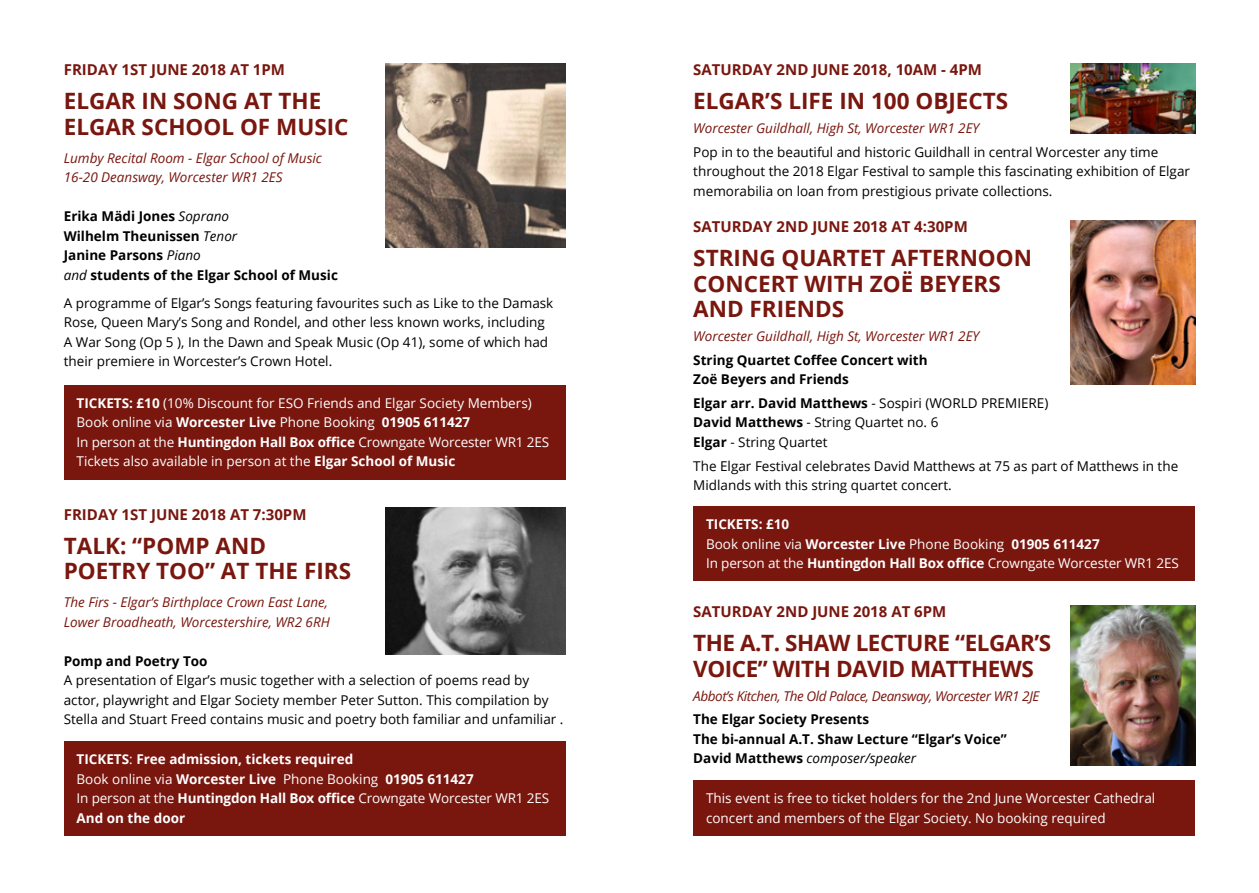
<style>
.page{position:relative;width:1259px;height:893px;background:#fff}
.page>*{position:absolute;margin:0;border:0;box-sizing:border-box;transform-origin:0 0}
.t1{font:700 22.5px/25.5px "Open Sans";color:#79170f}
.t2{font:700 22.5px/25.5px "Open Sans";letter-spacing:-.02em;color:#79170f}
.t3{font:700 15px "Open Sans";color:#79170f}
.t4{font:13.5px/19.5px "Open Sans";color:#000}
.t5{font:13.5px/19.5px "Open Sans";color:#fff}
.t6{font:700 13.5px/19.5px "Open Sans";color:#000}
.t7{font:italic 13.5px/19.5px "Open Sans";color:#79170f}
.t8{font:700 13.5px/19.5px "Open Sans";color:#fff}
.t9{font:italic 13.5px "Open Sans";letter-spacing:-.03em;color:#79170f}
.s1{font-weight:400;font-style:italic}
.s2{font-weight:700}
.s3{font-weight:400}
</style>
<div class="page">
<img style="left:386px;top:64px;width:180px;height:184px">
<img style="left:386px;top:507px;width:180px;height:148px">
<img style="left:1070px;top:221px;width:125px;height:164px">
<img style="left:1070px;top:64px;width:125px;height:70px">
<img style="left:1070px;top:606px;width:125px;height:159px">
<div style="left:64px;top:385px;width:502px;height:94px;background:#79170f"></div>
<div style="left:693px;top:506px;width:502px;height:75px;background:#79170f"></div>
<div style="left:693px;top:780px;width:502px;height:55px;background:#79170f"></div>
<div style="left:64px;top:741px;width:502px;height:94px;background:#79170f"></div>
<p class="t3" style="left:64px;top:59px;width:223px">FRIDAY 1ST JUNE 2018 AT 1PM</p>
<h1 class="t1" style="left:64px;top:88px;width:286px">ELGAR IN SONG AT THE<br>ELGAR SCHOOL OF MUSIC</h1>
<p class="t7" style="left:64px;top:148px;width:260px">Lumby Recital Room - Elgar School of Music<br>16-20 Deansway, Worcester WR1 2ES</p>
<p class="t6" style="left:64px;top:206px;width:276px">Erika Mädi Jones <span class="s1">Soprano<br></span>Wilhelm Theunissen <span class="s1">Tenor<br></span>Janine Parsons <span class="s1">Piano<br>and</span> students of the Elgar School of Music</p>
<p class="t4" style="left:64px;top:293px;width:491px">A programme of Elgar’s Songs featuring favourites such as Like to the Damask Rose, Queen Mary’s Song and Rondel, and other less known works, including A War Song (Op 5 ), In the Dawn and Speak Music (Op 41), some of which had their premiere in Worcester’s Crown Hotel.</p>
<p class="t5" style="left:77px;top:393px;width:474px"><span class="s2">TICKETS: £10</span> (10% Discount for ESO Friends and Elgar Society Members)<br>Book online via <span class="s2">Worcester Live</span> Phone Booking <span class="s2">01905 611427<br></span>In person at the <span class="s2">Huntingdon Hall Box office</span> Crowngate Worcester WR1 2ES Tickets also available in person at the <span class="s2">Elgar School of Music</span></p>
<p class="t3" style="left:64px;top:504px;width:244px">FRIDAY 1ST JUNE 2018 AT 7:30PM</p>
<h1 class="t1" style="left:64px;top:532px;width:289px">TALK: “POMP AND<br>POETRY TOO” AT THE FIRS</h1>
<p class="t7" style="left:64px;top:592px;width:268px">The Firs - Elgar’s Birthplace Crown East Lane,<br>Lower Broadheath, Worcestershire, WR2 6RH</p>
<p class="t6" style="left:64px;top:651px;width:145px">Pomp and Poetry Too</p>
<p class="t4" style="left:64px;top:670px;width:501px">A presentation of Elgar’s music together with a selection of poems read by actor, playwright and Elgar Society member Peter Sutton. This compilation by<br>Stella and Stuart Freed contains music and poetry both familiar and unfamiliar .</p>
<p class="t8" style="left:77px;top:749px;width:474px">TICKETS<span class="s3">:</span> Free admission, tickets required<br><span class="s3">Book online via</span> Worcester Live <span class="s3">Phone Booking</span> 01905 611427<br><span class="s3">In person at the</span> Huntingdon Hall Box office <span class="s3">Crowngate Worcester WR1 2ES </span>And on the door</p>
<p class="t3" style="left:693px;top:59px;width:290px">SATURDAY 2ND JUNE 2018, 10AM - 4PM</p>
<h1 class="t1" style="left:693px;top:88px;width:316px">ELGAR’S LIFE IN 100 OBJECTS</h1>
<p class="t7" style="left:693px;top:118px;width:288px">Worcester Guildhall, High St, Worcester WR1 2EY</p>
<p class="t4" style="left:693px;top:142px;width:498px">Pop in to the beautiful and historic Guildhall in central Worcester any time throughout the 2018 Elgar Festival to sample this fascinating exhibition of Elgar memorabilia on loan from prestigious private collections.</p>
<p class="t3" style="left:693px;top:216px;width:276px">SATURDAY 2ND JUNE 2018 AT 4:30PM</p>
<h1 class="t1" style="left:693px;top:245px;width:340px">STRING QUARTET AFTERNOON<br>CONCERT WITH ZOË BEYERS<br>AND FRIENDS</h1>
<p class="t7" style="left:693px;top:326px;width:288px">Worcester Guildhall, High St, Worcester WR1 2EY</p>
<p class="t6" style="left:693px;top:350px;width:236px">String Quartet Coffee Concert with<br>Zoë Beyers and Friends</p>
<p class="t4" style="left:693px;top:393px;width:357px"><span class="s2">Elgar arr. David Matthews</span> - Sospiri (WORLD PREMIERE)<br><span class="s2">David Matthews</span> - String Quartet no. 6<br><span class="s2">Elgar</span> - String Quartet</p>
<p class="t4" style="left:693px;top:456px;width:486px">The Elgar Festival celebrates David Matthews at 75 as part of Matthews in the<br>Midlands with this string quartet concert.</p>
<p class="t5" style="left:706px;top:514px;width:474px"><span class="s2">TICKETS: £10<br></span>Book online via <span class="s2">Worcester Live</span> Phone Booking <span class="s2">01905 611427<br></span>In person at the <span class="s2">Huntingdon Hall Box office</span> Crowngate Worcester WR1 2ES</p>
<p class="t3" style="left:693px;top:601px;width:255px">SATURDAY 2ND JUNE 2018 AT 6PM</p>
<h1 class="t2" style="left:693px;top:630px;width:359px">THE A.T. SHAW LECTURE “ELGAR’S<br>VOICE” WITH DAVID MATTHEWS</h1>
<p class="t9" style="left:693px;top:686px;width:348px">Abbot’s Kitchen, The Old Palace, Deansway, Worcester WR1 2JE</p>
<p class="t6" style="left:693px;top:709px;width:315px">The Elgar Society Presents<br>The bi-annual A.T. Shaw Lecture “Elgar’s Voice”<br>David Matthews <span class="s1">composer/speaker</span></p>
<p class="t5" style="left:706px;top:788px;width:451px">This event is free to ticket holders for the 2nd June Worcester Cathedral concert and members of the Elgar Society. No booking required</p>
</div>
